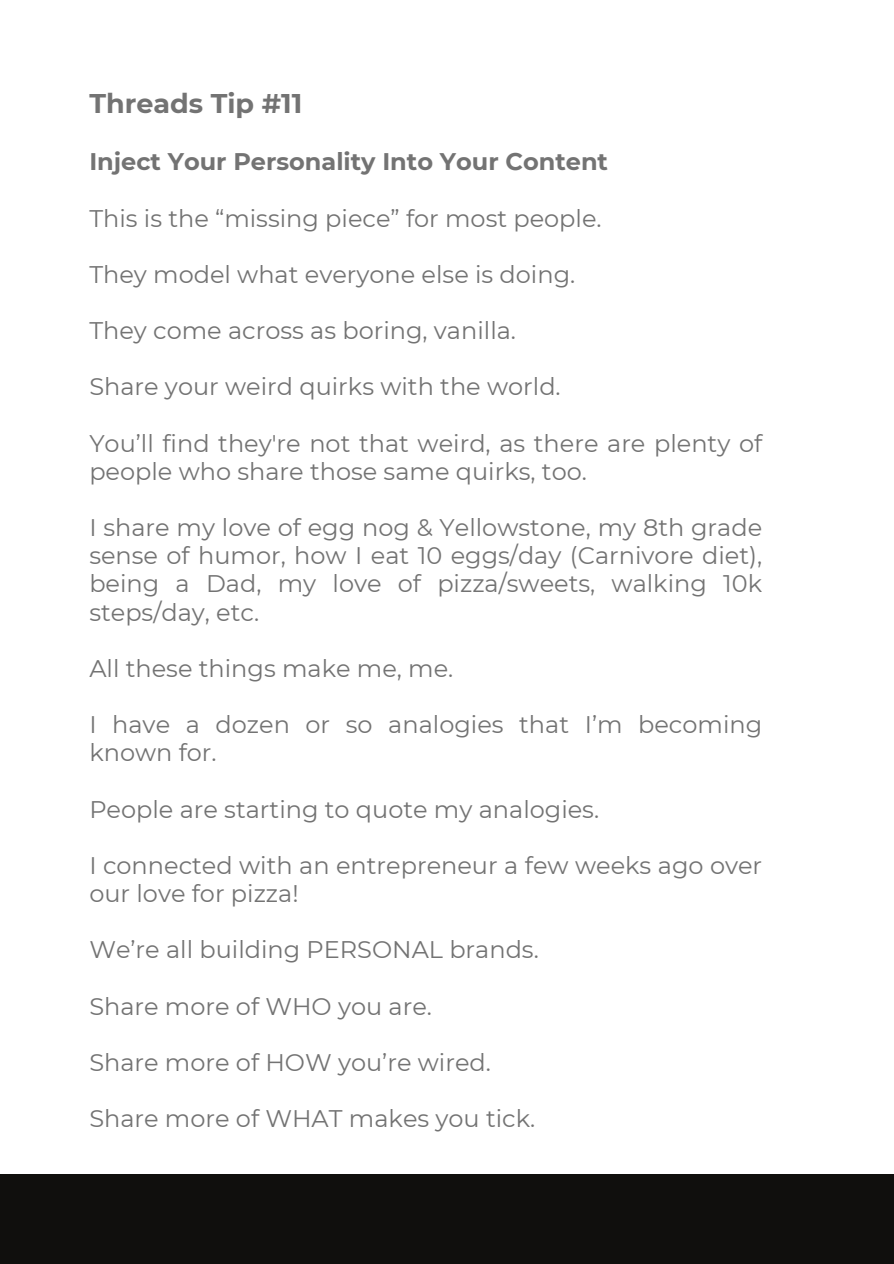
<style>
.page{position:relative;width:894px;height:1264px;background:#fff}
.page>*{position:absolute;margin:0;border:0;box-sizing:border-box;transform-origin:0 0}
.t1{font:700 27px "Montserrat";color:#737373}
.t2{font:24px/28.2px "Montserrat";color:#737373}
.t3{font:700 24px "Montserrat";color:#737373}
</style>
<div class="page">
<div style="left:0;top:1174px;width:893px;height:89px;background:#100f0d"></div>
<p class="t1" style="left:89px;top:87px;width:214px">Threads Tip #11</p>
<p class="t3" style="left:89px;top:147px;width:520px">Inject Your Personality Into Your Content</p>
<p class="t2" style="left:89px;top:204px;width:513px">This is the “missing piece” for most people.</p>
<p class="t2" style="left:89px;top:260px;width:487px">They model what everyone else is doing.</p>
<p class="t2" style="left:89px;top:316px;width:428px">They come across as boring, vanilla.</p>
<p class="t2" style="left:89px;top:373px;width:472px">Share your weird quirks with the world.</p>
<p class="t2" style="left:89px;top:429px;width:674px">You’ll find they're not that weird, as there are plenty of people who share those same quirks, too.</p>
<p class="t2" style="left:89px;top:513px;width:674px;text-align:justify">I share my love of egg nog &amp; Yellowstone, my 8th grade sense of humor, how I eat 10 eggs/day (Carnivore diet), being a Dad, my love of pizza/sweets, walking 10k steps/day, etc.</p>
<p class="t2" style="left:89px;top:654px;width:365px">All these things make me, me.</p>
<p class="t2" style="left:89px;top:710px;width:674px">I have a dozen or so analogies that I’m becoming known for.</p>
<p class="t2" style="left:89px;top:794px;width:511px">People are starting to quote my analogies.</p>
<p class="t2" style="left:89px;top:851px;width:674px">I connected with an entrepreneur a few weeks ago over our love for pizza!</p>
<p class="t2" style="left:89px;top:935px;width:451px">We’re all building PERSONAL brands.</p>
<p class="t2" style="left:89px;top:991px;width:344px">Share more of WHO you are.</p>
<p class="t2" style="left:89px;top:1048px;width:403px">Share more of HOW you’re wired.</p>
<p class="t2" style="left:89px;top:1104px;width:447px">Share more of WHAT makes you tick.</p>
</div>
